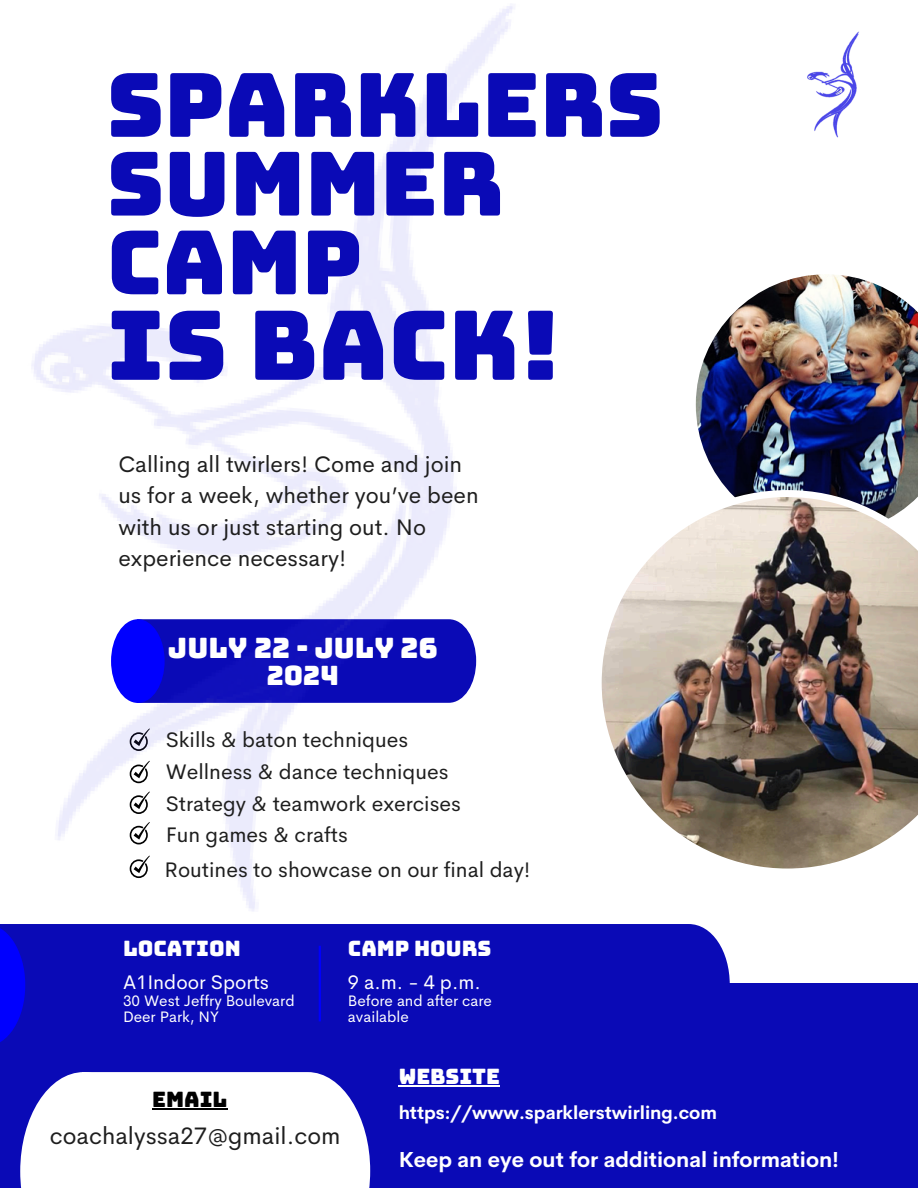
<style>
.page{position:relative;width:918px;height:1188px;background:#fff}
.page>*{position:absolute;margin:0;border:0;box-sizing:border-box;transform-origin:0 0}
.t1{font:96px "Bungee";color:#0a0ab6}
.t2{font:88.5px/78.8px "Bungee";color:#0a0ab6}
.t3{font:28.2px "Bungee";color:#fff}
.t4{font:26.7px "Bungee";color:#fff}
.t5{font:23.85px "Cerebri Sans";color:#1e1e1e}
.t6{font:22.65px/31.5px "Cerebri Sans";color:#1e1e1e}
.t7{font:700 21.3px "Cerebri Sans";color:#fff}
.t8{font:21.3px "Bungee";color:#fff}
.t9{font:21.3px "Bungee";color:#000}
.t10{font:21.15px "Cerebri Sans";color:#1e1e1e}
.t11{font:19.8px "Cerebri Sans";color:#fff}
.t12{font:700 18.3px "Cerebri Sans";color:#fff}
.t13{font:15.3px/15.8px "Cerebri Sans";color:#fff}
</style>
<div class="page">
<div style="left:0;top:984px;width:918px;height:204px;background:#0a0ab6"></div>
<svg style="left:25px;top:983px;width:705px;height:39px"></svg>
<svg style="left:0;top:983px;width:25px;height:59px"></svg>
<div style="left:82px;top:1072px;width:288px;height:116px;background:#fff"></div>
<div style="left:20px;top:1072px;width:127px;height:116px;background:#fff"></div>
<hr style="left:319px;top:946px;width:2px;height:75px;background:#00f">
<img style="left:0;top:6px;width:918px;height:977px">
<img style="left:779px;top:30px;width:127px;height:110px">
<svg style="left:130px;top:856px;width:20px;height:22px"></svg>
<hr style="left:399px;top:1085px;width:101px;height:2px;background:#fff">
<hr style="left:152px;top:1108px;width:75px;height:2px;background:#000">
<h5 class="t2" style="left:107px;top:66px;width:558px">SPARKLERS<br>SUMMER<br>CAMP</h5>
<h5 class="t1" style="left:107px;top:297px;width:456px">IS BACK!</h5>
<p class="t6" style="left:118px;top:448px;width:362px">Calling all twirlers! Come and join us for a week, whether you’ve been with us or just starting out. No experience necessary!</p>
<p class="t3" style="left:168px;top:634px;width:272px">JULY 22 - JULY 26</p>
<p class="t4" style="left:267px;top:662px;width:74px">2024</p>
<h5 class="t10" style="left:166px;top:726px;width:244px">Skills &amp; baton techniques</h5>
<h5 class="t10" style="left:166px;top:758px;width:285px">Wellness &amp; dance techniques</h5>
<p class="t10" style="left:166px;top:789px;width:297px">Strategy &amp; teamwork exercises</p>
<h5 class="t10" style="left:166px;top:821px;width:184px">Fun games &amp; crafts</h5>
<h5 class="t10" style="left:165px;top:856px;width:368px">Routines to showcase on our final day!</h5>
<h3 class="t8" style="left:123px;top:938px;width:119px">LOCATION</h3>
<p class="t8" style="left:348px;top:938px;width:145px">CAMP HOURS</p>
<p class="t11" style="left:123px;top:970px;width:147px">A1Indoor Sports</p>
<h2 class="t13" style="left:123px;top:993px;width:173px">30 West Jeffry Boulevard<br>Deer Park, NY</h2>
<p class="t11" style="left:348px;top:970px;width:134px">9 a.m. - 4 p.m.</p>
<h5 class="t13" style="left:348px;top:993px;width:145px">Before and after care available</h5>
<p class="t9" style="left:152px;top:1089px;width:77px">EMAIL</p>
<p class="t5" style="left:50px;top:1120px;width:292px">coachalyssa27@gmail.com</p>
<p class="t8" style="left:399px;top:1066px;width:103px">WEBSITE</p>
<p class="t12" style="left:399px;top:1100px;width:320px">https://www.sparklerstwirling.com</p>
<h5 class="t7" style="left:399px;top:1146px;width:442px">Keep an eye out for additional information!</h5>
</div>
